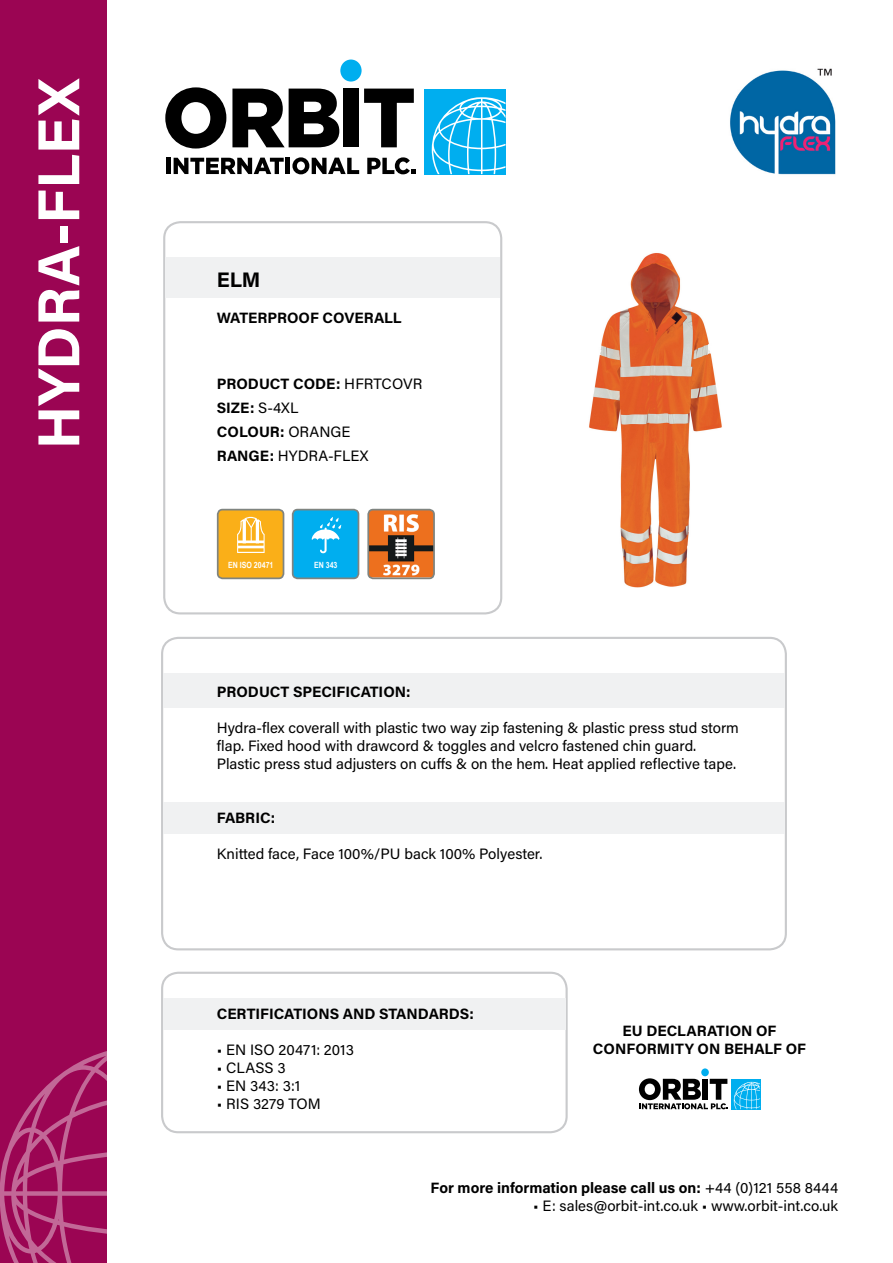
<style>
.page{position:relative;width:893px;height:1263px;background:#fff}
.page>*{position:absolute;margin:0;border:0;box-sizing:border-box;transform-origin:0 0}
.t1{font:700 59.25px "Acumin Pro";color:#fff}
.t2{font:700 21px "Acumin Pro";color:#000}
.t3{font:15px/18px "Acumin Pro";color:#000}
.t4{font:700 15px/18px "Acumin Pro";color:#000;text-align:center}
.t5{font:700 8.55px "Arial Narrow";color:#fff}
.s1{font-weight:400}
.s2{font-weight:700}
</style>
<div class="page">
<div style="left:161px;top:972px;width:407px;height:161px;border:2px solid #c9cacc;border-radius:16px"></div>
<div style="left:163px;top:221px;width:339px;height:393px;border:2px solid #c9cacc;border-radius:16px"></div>
<img style="left:589px;top:253px;width:133px;height:335px">
<div style="left:424px;top:89px;width:81px;height:85px;background:#00aeef"></div>
<svg style="left:165px;top:87px;width:61px;height:62px"></svg>
<svg style="left:232px;top:89px;width:107px;height:58px"></svg>
<div style="left:343px;top:89px;width:16px;height:58px;background:#000"></div>
<svg style="left:364px;top:89px;width:50px;height:58px"></svg>
<div style="left:340px;top:60px;width:22px;height:22px;background:#00aeef;border-radius:50%"></div>
<div style="left:166px;top:158px;width:5px;height:16px;background:#000"></div>
<svg style="left:174px;top:158px;width:110px;height:16px"></svg>
<hr style="left:286px;top:158px;width:4px;height:16px;background:#000">
<svg style="left:292px;top:157px;width:67px;height:17px"></svg>
<svg style="left:367px;top:157px;width:49px;height:17px"></svg>
<svg style="left:432px;top:97px;width:73px;height:77px"></svg>
<div style="left:161px;top:637px;width:626px;height:313px;border:2px solid #c9cacc;border-radius:16px"></div>
<div style="left:165px;top:257px;width:335px;height:41px;background:#f0f1f2"></div>
<div style="left:163px;top:674px;width:622px;height:34px;background:#f0f1f2"></div>
<div style="left:163px;top:998px;width:403px;height:32px;background:#f0f1f2"></div>
<div style="left:163px;top:801px;width:622px;height:32px;background:#f0f1f2"></div>
<div style="left:731px;top:1079px;width:29px;height:30px;background:#00aeef"></div>
<div style="left:701px;top:1068px;width:8px;height:8px;background:#00aeef;border-radius:50%"></div>
<svg style="left:639px;top:1078px;width:89px;height:31px"></svg>
<svg style="left:734px;top:1082px;width:26px;height:27px"></svg>
<img style="left:730px;top:68px;width:106px;height:107px">
<div style="left:0;top:0;width:106px;height:1263px;background:#9b0553"></div>
<svg style="left:0;top:1051px;width:106px;height:212px"></svg>
<div style="left:218px;top:510px;width:65px;height:68px;background:#faaf18;border-radius:5px"></div>
<div style="left:217px;top:509px;width:67px;height:70px;border:2px solid #7f8480;border-radius:5px"></div>
<svg style="left:237px;top:516px;width:28px;height:37px"></svg>
<div style="left:293px;top:510px;width:65px;height:68px;background:#00aeef;border-radius:5px"></div>
<div style="left:292px;top:509px;width:67px;height:70px;border:2px solid #7f8480;border-radius:5px"></div>
<svg style="left:312px;top:517px;width:29px;height:36px"></svg>
<img style="left:370px;top:512px;width:62px;height:64px">
<div style="left:367px;top:509px;width:68px;height:70px;border:2px solid #7f8480;border-radius:5px"></div>
<p class="t1" style="left:17px;top:449px;width:373px;rotate:-90deg">HYDRA-FLEX</p>
<p class="t2" style="left:217px;top:264px;width:45px">ELM</p>
<p class="t4" style="left:217px;top:308px;width:186px">WATERPROOF COVERALL</p>
<p class="t4" style="left:217px;top:374px;width:207px">PRODUCT CODE: <span class="s1">HFRTCOVR</span></p>
<p class="t4" style="left:217px;top:398px;width:83px">SIZE: <span class="s1">S-4XL</span></p>
<p class="t4" style="left:217px;top:422px;width:135px">COLOUR: <span class="s1">ORANGE</span></p>
<p class="t3" style="left:217px;top:446px;width:153px"><span class="s2">RANGE:</span> HYDRA-FLEX</p>
<p class="t5" style="left:228px;top:559px;width:47px">EN ISO 20471</p>
<p class="t5" style="left:314px;top:559px;width:25px">EN 343</p>
<p class="t4" style="left:217px;top:682px;width:195px">PRODUCT SPECIFICATION:</p>
<p class="t3" style="left:217px;top:719px;width:523px">Hydra-flex coverall with plastic two way zip fastening &amp; plastic press stud storm flap. Fixed hood with drawcord &amp; toggles and velcro fastened chin guard.</p>
<p class="t3" style="left:217px;top:755px;width:521px">Plastic press stud adjusters on cuffs &amp; on the hem. Heat applied reflective tape.</p>
<p class="t4" style="left:217px;top:808px;width:60px">FABRIC:</p>
<p class="t3" style="left:217px;top:845px;width:327px">Knitted face, Face 100%/PU back 100% Polyester.</p>
<p class="t4" style="left:217px;top:1004px;width:259px">CERTIFICATIONS AND STANDARDS:</p>
<p class="t3" style="left:217px;top:1040px;width:139px">• EN ISO 20471: 2013</p>
<p class="t3" style="left:217px;top:1058px;width:70px">• CLASS 3</p>
<p class="t3" style="left:217px;top:1076px;width:85px">• EN 343: 3:1</p>
<p class="t3" style="left:217px;top:1094px;width:105px">• RIS 3279 TOM</p>
<p class="t4" style="left:593px;top:1021px;width:215px">EU DECLARATION OF<br>CONFORMITY ON BEHALF OF</p>
<p class="t4" style="left:431px;top:1178px;width:409px">For more information please call us on: <span class="s1">+44 (0)121 558 8444</span></p>
<p class="t3" style="left:533px;top:1196px;width:307px">• E: sales@orbit-int.co.uk • www.orbit-int.co.uk</p>
</div>
